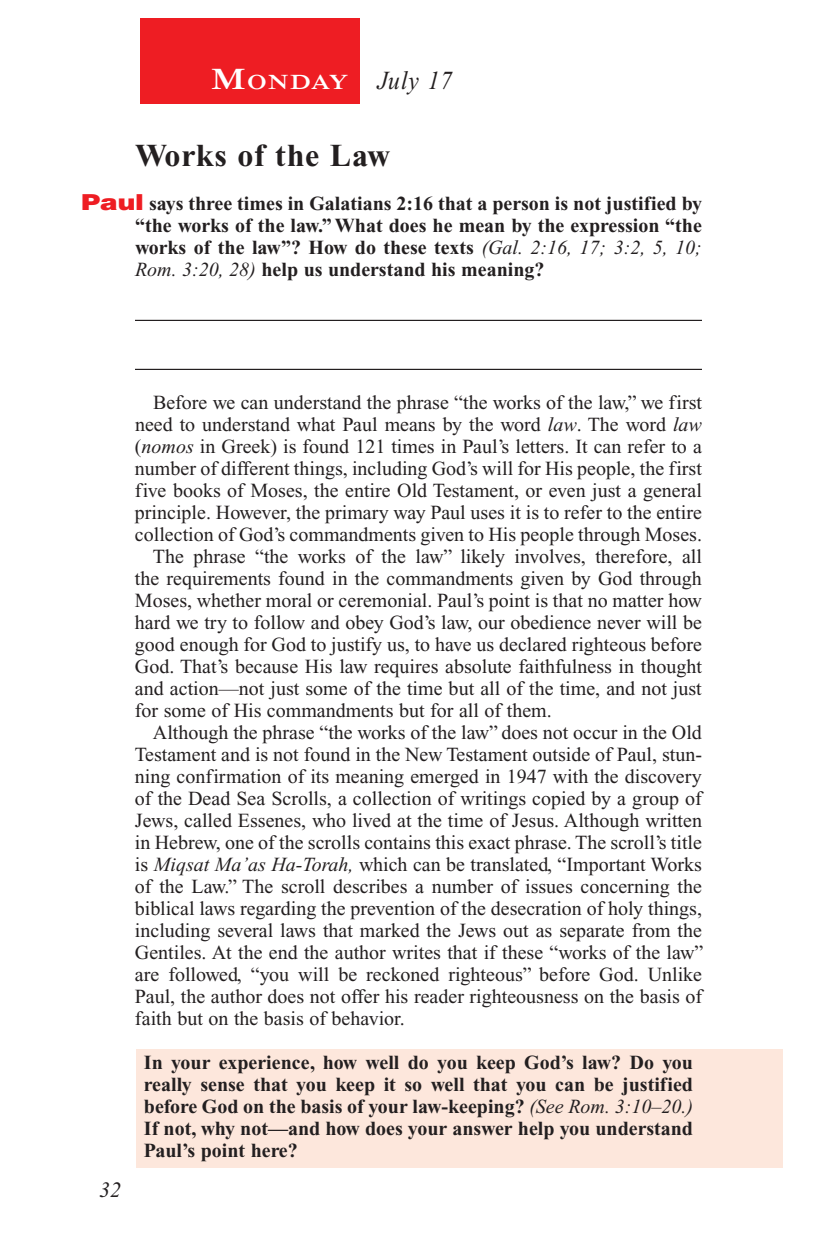
<style>
.page{position:relative;width:819px;height:1260px;background:#fff}
.page>*{position:absolute;margin:0;border:0;box-sizing:border-box;transform-origin:0 0}
.Head{font:700 32px "Times New Roman PS Std";letter-spacing:.025em;color:#231f20}
.Lesson_Dates{font:italic 26px "Times New Roman PS Std";letter-spacing:.045em;color:#231f20;scale:.9 1}
.t1{font:italic 22px "Times New Roman PS Std";color:#231f20}
.Daily_Header{font:600 21px "Times NRMT Std";letter-spacing:.045em;color:#fff;scale:1.1 1}
.Body{font:20px/22px "Times New Roman PS Std";color:#231f20;text-align:justify}
.x-screened_box-text{font:700 20px/22px "Times New Roman PS Std";color:#231f20;text-align:justify}
.Question_NO_SB{font:700 20px/22px "Times New Roman PS Std";color:#231f20;text-align:justify}
.s1{font-size:30px}
.s2{font-family:"Helvetica LT Std";font-weight:900;font-size:22px;color:#ee1d23}
.s3{font-weight:400;font-style:italic}
.s4{font-style:italic}
</style>
<div class="page">
<div style="left:140px;top:18px;width:220px;height:86px;background:#ee1d23"></div>
<div style="left:137px;top:1049px;width:646px;height:119px;background:#fde7dc"></div>
<hr style="left:135px;top:320px;width:567px;height:1px;background:#231f20">
<hr style="left:135px;top:369px;width:567px;height:1px;background:#231f20">
<p class="Daily_Header" style="left:211px;top:70px;width:127px"><span class="s1">M</span>ONDAY</p>
<p class="Lesson_Dates" style="left:378px;top:66px;width:85px">July 17</p>
<p class="Head" style="left:135px;top:138px;width:257px">Works of the Law</p>
<p class="Question_NO_SB" style="left:135px;top:193px;width:569px;text-indent:-54px"><span class="s2">Paul</span> says three times in Galatians 2:16 that a person is not justified by “the works of the law.” What does he mean by the expression “the works of the law”? How do these texts <span class="s3">(Gal. 2:16, 17; 3:2, 5, 10; Rom. 3:20, 28)</span> help us understand his meaning?</p>
<p class="t1" style="left:99px;top:1178px;width:23px">32</p>
<p class="Body" style="left:135px;top:392px;width:569px;text-indent:18px">Before we can understand the phrase “the works of the law,” we first need to understand what Paul means by the word <span class="s4">law</span>. The word <span class="s4">law </span>(<span class="s4">nomos</span> in Greek) is found 121 times in Paul’s letters. It can refer to a number of different things, including God’s will for His people, the first five books of Moses, the entire Old Testament, or even just a general principle. However, the primary way Paul uses it is to refer to the entire collection of God’s commandments given to His people through Moses.</p>
<p class="Body" style="left:135px;top:546px;width:569px;text-indent:18px">The phrase “the works of the law” likely involves, therefore, all the requirements found in the commandments given by God through Moses, whether moral or ceremonial. Paul’s point is that no matter how hard we try to follow and obey God’s law, our obedience never will be good enough for God to justify us, to have us declared righteous before God. That’s because His law requires absolute faithfulness in thought and action—not just some of the time but all of the time, and not just for some of His commandments but for all of them.</p>
<p class="Body" style="left:135px;top:722px;width:570px;text-indent:18px">Although the phrase “the works of the law” does not occur in the Old Testament and is not found in the New Testament outside of Paul, stun&shy;ning confirmation of its meaning emerged in 1947 with the discovery of the Dead Sea Scrolls, a collection of writings copied by a group of Jews, called Essenes, who lived at the time of Jesus. Although written in Hebrew, one of the scrolls contains this exact phrase. The scroll’s title is <span class="s4">Miqsat Ma’as Ha-Torah,</span> which can be translated, “Important Works of the Law.” The scroll describes a number of issues concerning the biblical laws regarding the prevention of the desecration of holy things, including several laws that marked the Jews out as separate from the Gentiles. At the end the author writes that if these “works of the law” are followed, “you will be reckoned righteous” before God. Unlike Paul, the author does not offer his reader righteousness on the basis of faith but on the basis of behavior.</p>
<p class="x-screened_box-text" style="left:144px;top:1052px;width:551px">In your experience, how well do you keep God’s law? Do you really sense that you keep it so well that you can be justified before God on the basis of your law-keeping? <span class="s3">(See Rom. 3:10–20.)<br></span>If not, why not—and how does your answer help you understand Paul’s point here?</p>
</div>
